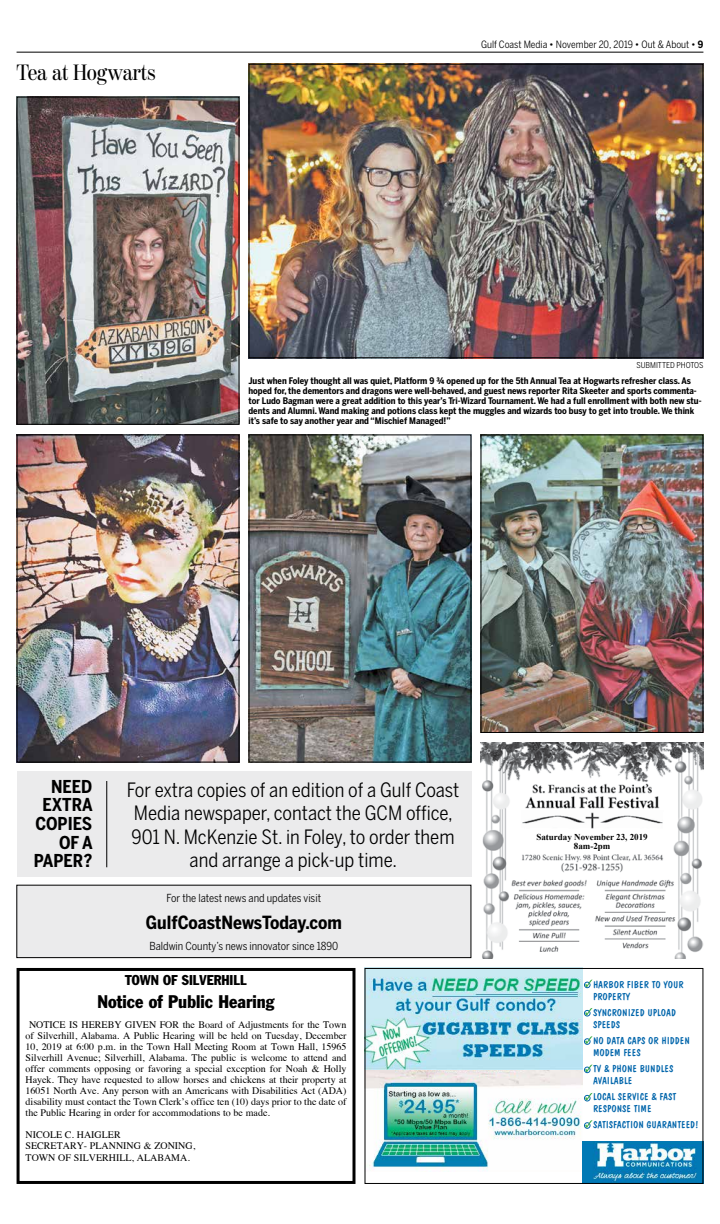
<style>
.page{position:relative;width:720px;height:1224px;background:#fff}
.page>*{position:absolute;margin:0;border:0;box-sizing:border-box;transform-origin:0 0}
.t1{font:22px "Moderno FB Cond";letter-spacing:-.005em;color:#000}
.t2{font:19.6px/23.5px "Benton Sans Cond";color:#000;text-align:center}
.t3{font:700 18px "Benton Sans Cond";color:#000}
.t4{font:condensed 18px "Franklin Gothic Std";color:#000}
.t5{font:700 17.6px/18.6px "Benton Sans Cond";color:#000;text-align:right}
.t6{font:condensed 14px "Franklin Gothic Std";color:#000}
.t7{font:11px "Benton Sans Cond";color:#000}
.t8{font:10px/11px "Times";color:#000;text-align:justify}
.t9{font:10px/12px "Dom Casual Std";letter-spacing:-.01em;color:#0065ab}
.t10{font:10px "Benton Sans Cond";color:#000}
.t11{font:700 9px/10px "Benton Sans Cond";color:#000}
.t12{font:700 9px/9px "Times New Roman";color:#000;text-align:center}
.t13{font:8px "Benton Sans Cond";color:#000}
.s1{font-weight:700}
</style>
<div class="page">
<hr style="left:17px;top:52px;width:686px;height:1px;background:#000">
<img style="left:251px;top:66px;width:450px;height:290px">
<div style="left:249px;top:64px;width:454px;height:294px;border:1px solid #000"></div>
<img style="left:19px;top:99px;width:219px;height:324px">
<div style="left:17px;top:97px;width:223px;height:328px;border:1px solid #000"></div>
<img style="left:19px;top:436px;width:219px;height:325px">
<div style="left:17px;top:434px;width:223px;height:329px;border:1px solid #000"></div>
<img style="left:251px;top:436px;width:218px;height:325px">
<div style="left:249px;top:434px;width:222px;height:329px;border:1px solid #000"></div>
<img style="left:482px;top:436px;width:219px;height:295px">
<div style="left:480px;top:434px;width:223px;height:299px;border:1px solid #000"></div>
<div style="left:17px;top:772px;width:454px;height:105px;background:#ebebec"></div>
<hr style="left:106px;top:781px;width:1px;height:86px;background:#000">
<div style="left:17px;top:885px;width:454px;height:73px;background:#ebebec"></div>
<div style="left:17px;top:885px;width:454px;height:73px;border:1px solid #000"></div>
<img style="left:366px;top:970px;width:216px;height:100px">
<img style="left:366px;top:1070px;width:216px;height:101px">
<img style="left:582px;top:1141px;width:119px;height:41px">
<div style="left:364px;top:968px;width:339px;height:216px;border:1px solid #000"></div>
<div style="left:584px;top:982px;width:7px;height:6px;border:1px solid #0065ab;border-radius:50%"></div>
<svg style="left:585px;top:980px;width:7px;height:7px"></svg>
<div style="left:584px;top:1010px;width:7px;height:7px;border:1px solid #0065ab;border-radius:50%"></div>
<svg style="left:585px;top:1008px;width:7px;height:7px"></svg>
<div style="left:584px;top:1038px;width:7px;height:7px;border:1px solid #0065ab;border-radius:50%"></div>
<svg style="left:585px;top:1036px;width:7px;height:8px"></svg>
<div style="left:584px;top:1067px;width:7px;height:6px;border:1px solid #0065ab;border-radius:50%"></div>
<svg style="left:585px;top:1065px;width:7px;height:7px"></svg>
<div style="left:584px;top:1095px;width:7px;height:6px;border:1px solid #0065ab;border-radius:50%"></div>
<svg style="left:585px;top:1093px;width:7px;height:7px"></svg>
<div style="left:584px;top:1122px;width:7px;height:7px;border:1px solid #0065ab;border-radius:50%"></div>
<svg style="left:585px;top:1120px;width:7px;height:8px"></svg>
<img style="left:480px;top:743px;width:223px;height:216px">
<div style="left:531px;top:830px;width:122px;height:23px;background:#fff"></div>
<div style="left:17px;top:968px;width:339px;height:216px;border:3px solid #000"></div>
<h1 class="t1" style="left:17px;top:60px;width:141px">Tea at Hogwarts</h1>
<p class="t10" style="left:481px;top:38px;width:224px">Gulf Coast Media • November 20, 2019 • Out &amp; About • <span class="s1">9</span></p>
<p class="t13" style="left:637px;top:360px;width:68px">SUBMITTED PHOTOS</p>
<p class="t11" style="left:249px;top:375px;width:455px">Just when Foley thought all was quiet, Platform 9 ¾ opened up for the 5th Annual Tea at Hogwarts refresher class. As hoped for, the dementors and dragons were well-behaved, and guest news reporter Rita Skeeter and sports commenta&shy;tor Ludo Bagman were a great addition to this year’s Tri-Wizard Tournament. We had a full enrollment with both new stu&shy;dents and Alumni. Wand making and potions class kept the muggles and wizards too busy to get into trouble. We think it’s safe to say another year and “Mischief Managed!”</p>
<h3 class="t5" style="left:34px;top:777px;width:60px">NEED<br>EXTRA<br>COPIES<br>OF A<br>PAPER?</h3>
<h2 class="t2" style="left:127px;top:778px;width:334px">For extra copies of an edition of a Gulf Coast Media newspaper, contact the GCM office, 901 N. McKenzie St. in Foley, to order them and arrange a pick-up time.</h2>
<p class="t7" style="left:167px;top:891px;width:156px">For the latest news and updates visit</p>
<h3 class="t3" style="left:146px;top:912px;width:198px">GulfCoastNewsToday.com</h3>
<p class="t7" style="left:149px;top:939px;width:190px">Baldwin County’s news innovator since 1890</p>
<h3 class="t6" style="left:125px;top:971px;width:123px">TOWN OF SILVERHILL</h3>
<h3 class="t4" style="left:98px;top:991px;width:178px">Notice of Public Hearing</h3>
<p class="t8" style="left:26px;top:1019px;width:322px;text-indent:4px">NOTICE IS HEREBY GIVEN FOR the Board of Adjustments for the Town of Silverhill, Alabama. A Public Hearing will be held on Tuesday, December 10, 2019 at 6:00 p.m. in the Town Hall Meeting Room at Town Hall, 15965<br>Silverhill Avenue; Silverhill, Alabama. The public is welcome to attend and offer comments opposing or favoring a special exception for Noah &amp; Holly Hayek. They have requested to allow horses and chickens at their property at 16051 North Ave. Any person with an Americans with Disabilities Act (ADA) disability must contact the Town Clerk’s office ten (10) days prior to the date of the Public Hearing in order for accommodations to be made.</p>
<p class="t8" style="left:26px;top:1129px;width:171px">NICOLE C. HAIGLER<br>SECRETARY- PLANNING &amp; ZONING,</p>
<p class="t8" style="left:26px;top:1152px;width:166px">TOWN OF SILVERHILL, ALABAMA.</p>
<p class="t12" style="left:536px;top:832px;width:113px">Saturday November 23, 2019<br>8am-2pm</p>
<p class="t9" style="left:593px;top:978px;width:92px">HARBOR FIBER TO YOUR<br>PROPERTY</p>
<p class="t9" style="left:593px;top:1006px;width:85px">SYNCRONIZED UPLOAD<br>SPEEDS</p>
<p class="t9" style="left:593px;top:1034px;width:99px">NO DATA CAPS OR HIDDEN<br>MODEM FEES</p>
<p class="t9" style="left:593px;top:1062px;width:82px">TV &amp; PHONE BUNDLES<br>AVAILABLE</p>
<p class="t9" style="left:593px;top:1090px;width:85px">LOCAL SERVICE &amp; FAST<br>RESPONSE TIME</p>
<p class="t9" style="left:593px;top:1118px;width:107px">SATISFACTION GUARANTEED!</p>
</div>
